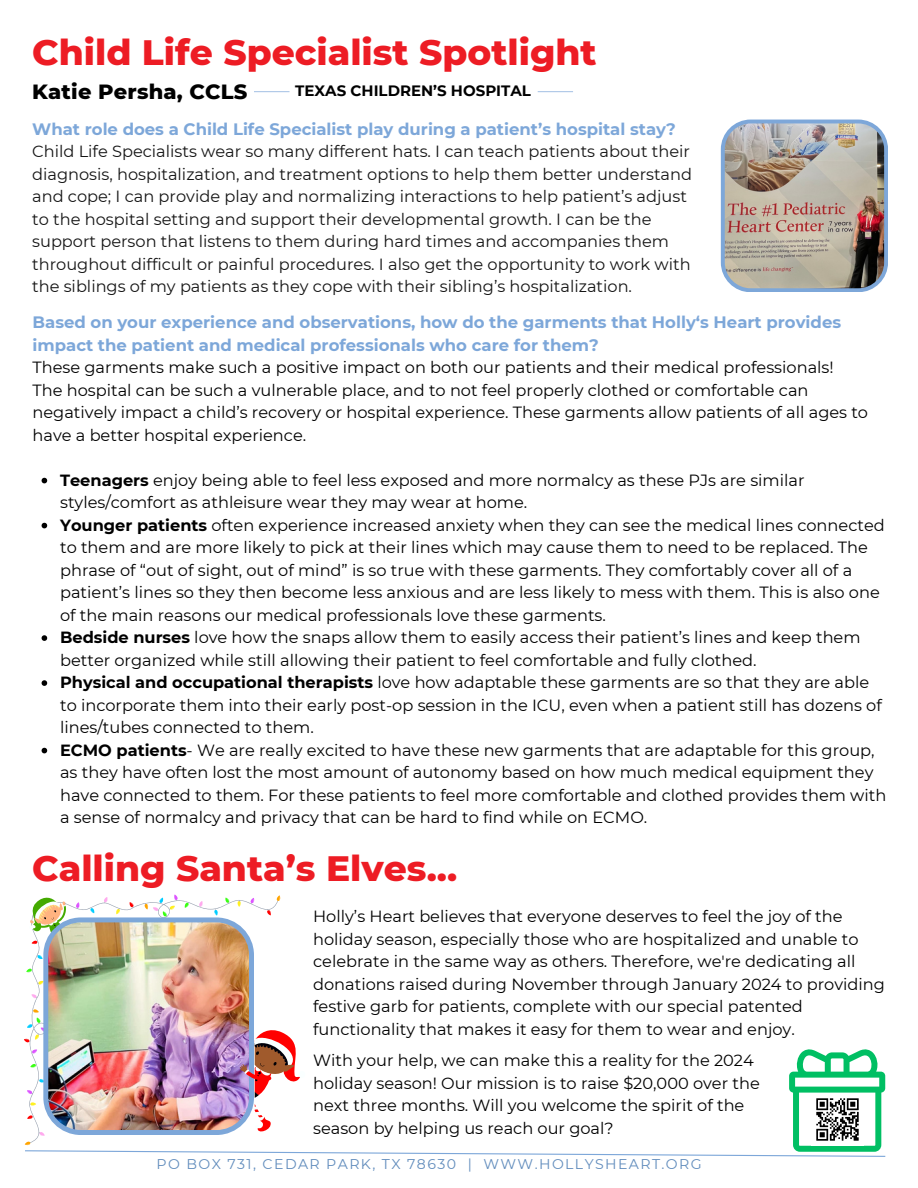
<style>
.page{position:relative;width:918px;height:1188px;background:#fff}
.page>*{position:absolute;margin:0;border:0;box-sizing:border-box;transform-origin:0 0}
.t1{font:800 36px "Montserrat";color:#ed1c24}
.t2{font:800 21px "Montserrat";letter-spacing:.01em;color:#000}
.t3{font:700 16.5px/22.5px "Montserrat";color:#7da7d9}
.t4{font:16.2px/22.5px "Montserrat";color:#000}
.t5{font:16.2px/22.5px "Montserrat";color:#151515}
.t6{font:700 15px "Montserrat";color:#000}
.t7{font:14.1px "Montserrat";letter-spacing:.1em;color:#628dbd}
.s1{font-weight:700}
</style>
<div class="page">
<svg style="left:42px;top:478px;width:5px;height:5px"></svg>
<svg style="left:42px;top:523px;width:5px;height:5px"></svg>
<svg style="left:42px;top:635px;width:5px;height:6px"></svg>
<svg style="left:42px;top:680px;width:5px;height:6px"></svg>
<svg style="left:42px;top:748px;width:5px;height:5px"></svg>
<img style="left:721px;top:120px;width:167px;height:172px">
<svg style="left:254px;top:91px;width:319px;height:1px"></svg>
<img style="left:24px;top:894px;width:862px;height:263px">
<img style="left:811px;top:1093px;width:52px;height:52px">
<p class="t1" style="left:32px;top:30px;width:566px">Child Life Specialist Spotlight</p>
<p class="t2" style="left:32px;top:78px;width:217px">Katie Persha, CCLS</p>
<p class="t6" style="left:295px;top:82px;width:237px">TEXAS CHILDREN’S HOSPITAL</p>
<p class="t3" style="left:32px;top:118px;width:645px">What role does a Child Life Specialist play during a patient’s hospital stay?</p>
<p class="t5" style="left:32px;top:140px;width:661px">Child Life Specialists wear so many different hats. I can teach patients about their diagnosis, hospitalization, and treatment options to help them better understand and cope; I can provide play and normalizing interactions to help patient’s adjust to the hospital setting and support their developmental growth. I can be the support person that listens to them during hard times and accompanies them throughout difficult or painful procedures. I also get the opportunity to work with the siblings of my patients as they cope with their sibling’s hospitalization.</p>
<p class="t3" style="left:33px;top:311px;width:810px">Based on your experience and observations, how do the garments that Holly‘s Heart provides impact the patient and medical professionals who care for them?</p>
<p class="t4" style="left:33px;top:356px;width:803px">These garments make such a positive impact on both our patients and their medical professionals!</p>
<p class="t4" style="left:33px;top:379px;width:837px">The hospital can be such a vulnerable place, and to not feel properly clothed or comfortable can negatively impact a child’s recovery or hospital experience. These garments allow patients of all ages to have a better hospital experience.</p>
<p class="t4" style="left:60px;top:469px;width:746px"><span class="s1">Teenagers</span> enjoy being able to feel less exposed and more normalcy as these PJs are similar styles/comfort as athleisure wear they may wear at home.</p>
<p class="t4" style="left:60px;top:514px;width:826px"><span class="s1">Younger patients</span> often experience increased anxiety when they can see the medical lines connected to them and are more likely to pick at their lines which may cause them to need to be replaced. The phrase of “out of sight, out of mind” is so true with these garments. They comfortably cover all of a patient’s lines so they then become less anxious and are less likely to mess with them. This is also one of the main reasons our medical professionals love these garments.</p>
<p class="t4" style="left:60px;top:626px;width:802px"><span class="s1">Bedside nurses</span> love how the snaps allow them to easily access their patient’s lines and keep them better organized while still allowing their patient to feel comfortable and fully clothed.</p>
<p class="t4" style="left:60px;top:671px;width:823px"><span class="s1">Physical and occupational therapists</span> love how adaptable these garments are so that they are able to incorporate them into their early post-op session in the ICU, even when a patient still has dozens of lines/tubes connected to them.</p>
<p class="t4" style="left:60px;top:739px;width:828px"><span class="s1">ECMO patients</span>- We are really excited to have these new garments that are adaptable for this group, as they have often lost the most amount of autonomy based on how much medical equipment they have connected to them. For these patients to feel more comfortable and clothed provides them with a sense of normalcy and privacy that can be hard to find while on ECMO.</p>
<p class="t1" style="left:32px;top:846px;width:427px">Calling Santa’s Elves...</p>
<p class="t4" style="left:313px;top:905px;width:573px">Holly’s Heart believes that everyone deserves to feel the joy of the holiday season, especially those who are hospitalized and unable to celebrate in the same way as others. Therefore, we're dedicating all donations raised during November through January 2024 to providing festive garb for patients, complete with our special patented functionality that makes it easy for them to wear and enjoy.</p>
<p class="t4" style="left:313px;top:1049px;width:448px">With your help, we can make this a reality for the 2024 holiday season! Our mission is to raise $20,000 over the</p>
<p class="t4" style="left:313px;top:1094px;width:433px">next three months. Will you welcome the spirit of the</p>
<p class="t4" style="left:313px;top:1117px;width:302px">season by helping us reach our goal?</p>
<p class="t7" style="left:157px;top:1155px;width:547px">PO BOX 731, CEDAR PARK, TX 78630 | WWW.HOLLYSHEART.ORG</p>
</div>
